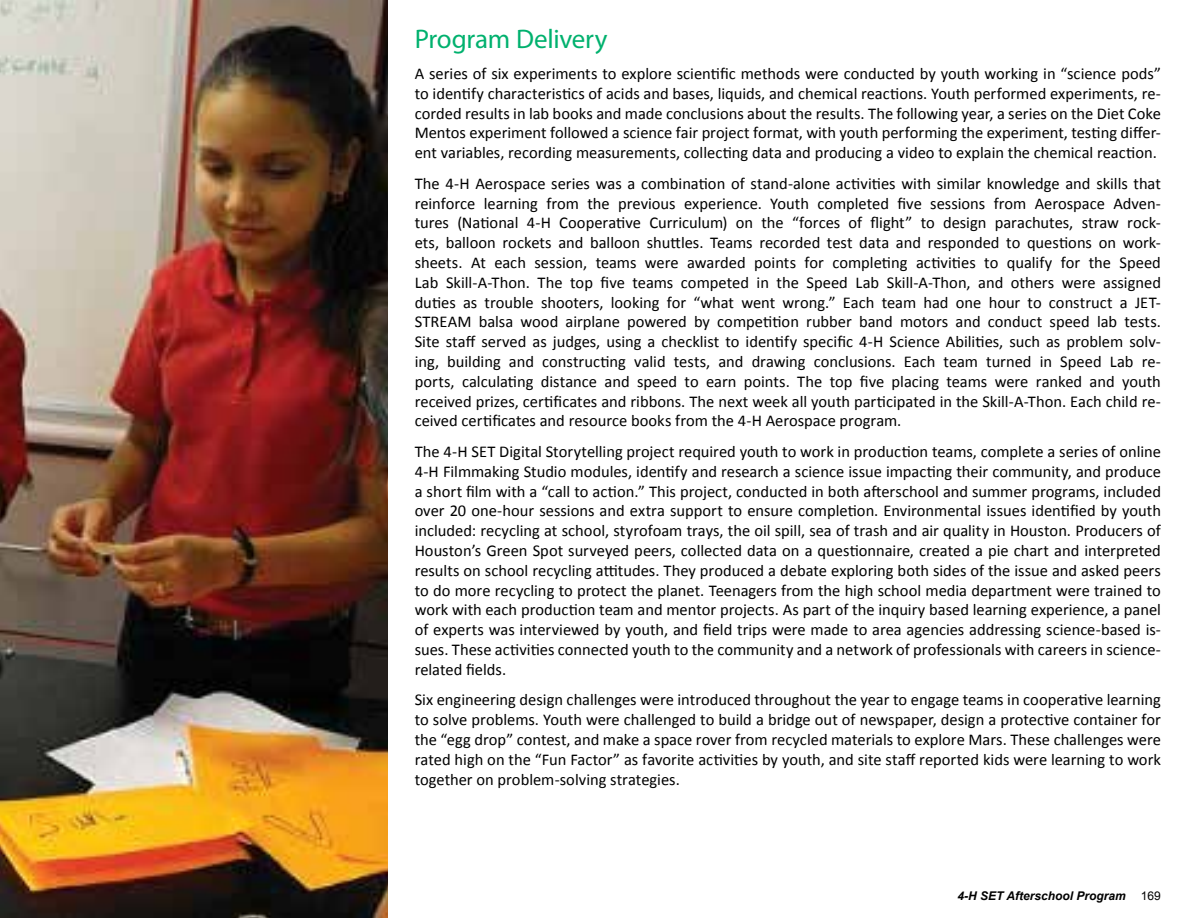
<style>
.page{position:relative;width:1188px;height:918px;background:#fff}
.page>*{position:absolute;margin:0;border:0;box-sizing:border-box;transform-origin:0 0}
.t1{font:27px "Myriad Pro";letter-spacing:-.01em;color:#00b16e}
.t2{font:16.5px/19.8px "Calibri";color:#000;text-align:justify}
.t3{font:italic 700 12px "Arial";color:#000}
.t4{font:12px "Arial";color:#000}
</style>
<div class="page">
<img style="left:0;top:0;width:388px;height:918px">
<h1 class="t1" style="left:415px;top:23px;width:194px">Program Delivery</h1>
<p class="t2" style="left:415px;top:64px;width:748px">A series of six experiments to explore scientific methods were conducted by youth working in “science pods” to identify characteristics of acids and bases, liquids, and chemical reactions. Youth performed experiments, re&shy;corded results in lab books and made conclusions about the results. The following year, a series on the Diet Coke Mentos experiment followed a science fair project format, with youth performing the experiment, testing differ&shy;ent variables, recording measurements, collecting data and producing a video to explain the chemical reaction.</p>
<p class="t2" style="left:415px;top:173px;width:748px">The 4-H Aerospace series was a combination of stand-alone activities with similar knowledge and skills that reinforce learning from the previous experience. Youth completed five sessions from Aerospace Adven&shy;tures (National 4-H Cooperative Curriculum) on the “forces of flight” to design parachutes, straw rock&shy;ets, balloon rockets and balloon shuttles. Teams recorded test data and responded to questions on work&shy;sheets. At each session, teams were awarded points for completing activities to qualify for the Speed Lab Skill-A-Thon. The top five teams competed in the Speed Lab Skill-A-Thon, and others were assigned duties as trouble shooters, looking for “what went wrong.” Each team had one hour to construct a JET-STREAM balsa wood airplane powered by competition rubber band motors and conduct speed lab tests.<br>Site staff served as judges, using a checklist to identify specific 4-H Science Abilities, such as problem solv&shy;ing, building and constructing valid tests, and drawing conclusions. Each team turned in Speed Lab re&shy;ports, calculating distance and speed to earn points. The top five placing teams were ranked and youth received prizes, certificates and ribbons. The next week all youth participated in the Skill-A-Thon. Each child re&shy;ceived certificates and resource books from the 4-H Aerospace program.</p>
<p class="t2" style="left:415px;top:442px;width:748px">The 4-H SET Digital Storytelling project required youth to work in production teams, complete a series of online 4-H Filmmaking Studio modules, identify and research a science issue impacting their community, and produce a short film with a “call to action.” This project, conducted in both afterschool and summer programs, included over 20 one-hour sessions and extra support to ensure completion. Environmental issues identified by youth included: recycling at school, styrofoam trays, the oil spill, sea of trash and air quality in Houston. Producers of Houston’s Green Spot surveyed peers, collected data on a questionnaire, created a pie chart and interpreted results on school recycling attitudes. They produced a debate exploring both sides of the issue and asked peers to do more recycling to protect the planet. Teenagers from the high school media department were trained to work with each production team and mentor projects. As part of the inquiry based learning experience, a panel of experts was interviewed by youth, and field trips were made to area agencies addressing science-based is&shy;sues. These activities connected youth to the community and a network of professionals with careers in science&shy;related fields.</p>
<p class="t2" style="left:415px;top:690px;width:748px">Six engineering design challenges were introduced throughout the year to engage teams in cooperative learning to solve problems. Youth were challenged to build a bridge out of newspaper, design a protective container for the “egg drop” contest, and make a space rover from recycled materials to explore Mars. These challenges were rated high on the “Fun Factor” as favorite activities by youth, and site staff reported kids were learning to work together on problem-solving strategies.</p>
<p class="t3" style="left:958px;top:888px;width:170px">4-H SET Afterschool Program</p>
<p class="t4" style="left:1141px;top:888px;width:22px">169</p>
</div>
